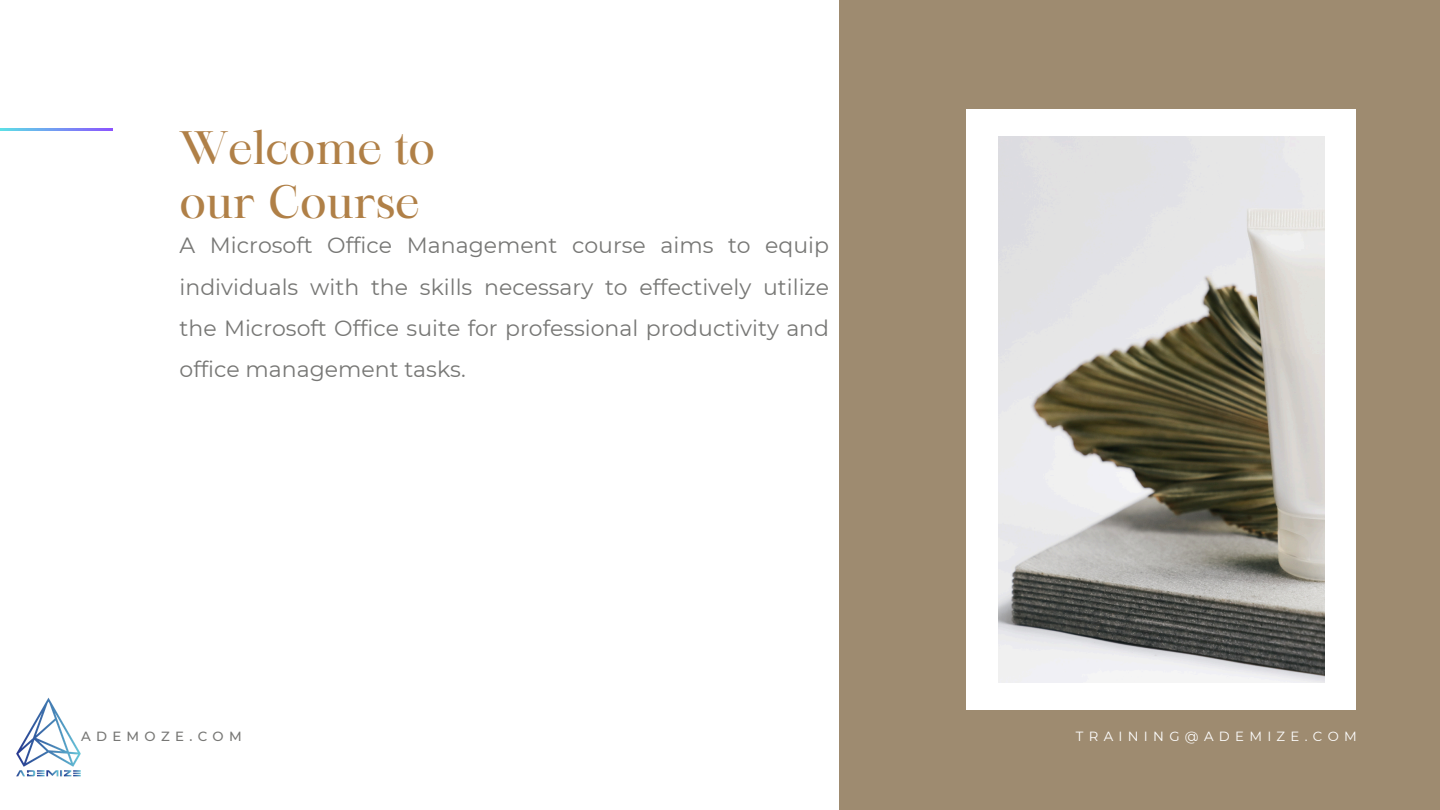
<style>
.page{position:relative;width:1440px;height:810px;background:#fff}
.page>*{position:absolute;margin:0;border:0;box-sizing:border-box;transform-origin:0 0}
.t1{font:45px/54px "Maharlika";color:#b08047}
.t2{font:22px/41.2px "Montserrat";color:#777775;text-align:justify}
.t3{font:13.3px "Montserrat";letter-spacing:.4em;color:#fff}
.t4{font:500 13.3px "Montserrat";letter-spacing:.4em;color:#777775}
</style>
<div class="page">
<div style="left:840px;top:0;width:600px;height:809px;background:#9e8b70"></div>
<div style="left:966px;top:109px;width:390px;height:600px;background:#fff"></div>
<img style="left:998px;top:137px;width:327px;height:546px">
<img style="left:16px;top:697px;width:65px;height:80px">
<h1 class="t1" style="left:180px;top:125px;width:257px">Welcome to our Course</h1>
<h2 class="t2" style="left:180px;top:225px;width:651px">A Microsoft Office Management course aims to equip individuals with the skills necessary to effectively utilize the Microsoft Office suite for professional productivity and office management tasks.</h2>
<p class="t4" style="left:81px;top:728px;width:162px">ADEMOZE.COM</p>
<h3 class="t3" style="left:1076px;top:728px;width:283px">TRAINING@ADEMIZE.COM</h3>
</div>
